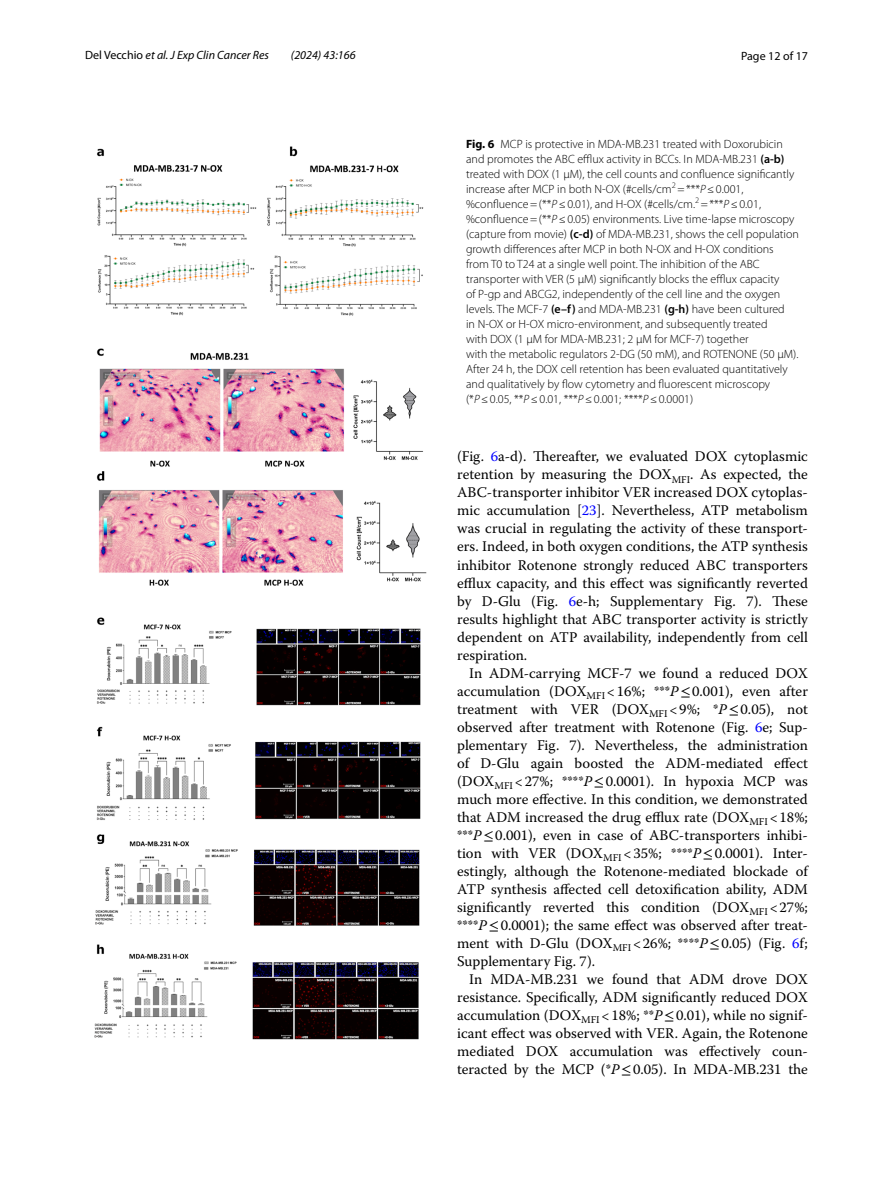
<style>
.page{position:relative;width:893px;height:1187px;background:#fff}
.page>*{position:absolute;margin:0;border:0;box-sizing:border-box;transform-origin:0 0}
.t1{font:14.7px/18px "Warnock Pro";color:#000;text-align:justify}
.t2{font:300 12px/15px "Myriad Pro";color:#000}
.t3{font:italic 12px "Myriad Pro";color:#000}
.t4{font:12px "Myriad Pro";color:#000}
.s1{font-style:normal}
.s2{font-weight:700}
.s3{font-weight:600}
.s4{font-style:italic}
.s5{color:#00f}
.s6{font-family:"STIX"}
</style>
<div class="page">
<img style="left:94px;top:146px;width:333px;height:893px">
<p class="t3" style="left:85px;top:48px;width:186px"><span class="s1">Del Vecchio</span> et al. J Exp Clin Cancer Res</p>
<p class="t3" style="left:291px;top:48px;width:66px">(2024) 43:166</p>
<p class="t4" style="left:741px;top:48px;width:68px">Page 12 of 17</p>
<p class="t2" style="left:466px;top:137px;width:334px"><span class="s2">Fig. 6</span> MCP is protective in MDA-MB.231 treated with Doxorubicin and promotes the ABC efflux activity in BCCs. In MDA-MB.231 <span class="s3">(a-b) </span>treated with DOX (1 µM), the cell counts and confluence significantly increase after MCP in both N-OX (#cells/cm<sup>2</sup> =***<span class="s4">P</span>≤0.001, %confluence=(**<span class="s4">P</span>≤0.01), and H-OX (#cells/cm.<sup>2</sup> =***<span class="s4">P</span>≤0.01, %confluence=(**<span class="s4">P</span>≤0.05) environments. Live time-lapse microscopy (capture from movie) <span class="s3">(c-d)</span> of MDA-MB.231, shows the cell population growth differences after MCP in both N-OX and H-OX conditions from T0 to T24 at a single well point. The inhibition of the ABC transporter with VER (5 µM) significantly blocks the efflux capacity<br>of P-gp and ABCG2, independently of the cell line and the oxygen levels. The MCF-7 <span class="s3">(e–f)</span> and MDA-MB.231 <span class="s3">(g-h)</span> have been cultured<br>in N-OX or H-OX micro-environment, and subsequently treated<br>with DOX (1 µM for MDA-MB.231; 2 µM for MCF-7) together<br>with the metabolic regulators 2-DG (50 mM), and ROTENONE (50 µM).<br>After 24 h, the DOX cell retention has been evaluated quantitatively and qualitatively by flow cytometry and fluorescent microscopy (*<span class="s4">P</span>≤0.05, **<span class="s4">P</span>≤0.01, ***<span class="s4">P</span>≤0.001; ****<span class="s4">P</span>≤0.0001)</p>
<p class="t1" style="left:457px;top:447px;width:352px">(Fig. <span class="s5">6</span>a-d). Thereafter, we evaluated DOX cytoplasmic retention by measuring the DOX<sub>MFI</sub>. As expected, the ABC-transporter inhibitor VER increased DOX cytoplas&shy;mic accumulation [<span class="s5">23</span>]. Nevertheless, ATP metabolism was crucial in regulating the activity of these transport&shy;ers. Indeed, in both oxygen conditions, the ATP synthesis inhibitor Rotenone strongly reduced ABC transporters efflux capacity, and this effect was significantly reverted by D-Glu (Fig. <span class="s5">6</span>e-h; Supplementary Fig. 7). These results highlight that ABC transporter activity is strictly dependent on ATP availability, independently from cell respiration.</p>
<p class="t1" style="left:457px;top:663px;width:352px;text-indent:12px">In ADM-carrying MCF-7 we found a reduced DOX accumulation (DOX<sub>MFI</sub> &lt;16%; ***<span class="s4">P</span><span class="s6">≤</span>0.001), even after treatment with VER (DOX<sub>MFI</sub> &lt;9%; *<span class="s4">P</span><span class="s6">≤</span>0.05), not observed after treatment with Rotenone (Fig. <span class="s5">6</span>e; Sup&shy;plementary Fig. 7). Nevertheless, the administration of D-Glu again boosted the ADM-mediated effect (DOX<sub>MFI</sub> &lt;27%; ****<span class="s4">P</span><span class="s6">≤</span>0.0001). In hypoxia MCP was much more effective. In this condition, we demonstrated that ADM increased the drug efflux rate (DOX<sub>MFI</sub> &lt;18%; ***<span class="s4">P</span><span class="s6">≤</span>0.001), even in case of ABC-transporters inhibi&shy;tion with VER (DOX<sub>MFI</sub> &lt;35%; ****<span class="s4">P</span><span class="s6">≤</span>0.0001). Inter&shy;estingly, although the Rotenone-mediated blockade of ATP synthesis affected cell detoxification ability, ADM significantly reverted this condition (DOX<sub>MFI</sub> &lt;27%; ****<span class="s4">P</span><span class="s6">≤</span>0.0001); the same effect was observed after treat&shy;ment with D-Glu (DOX<sub>MFI</sub> &lt;26%; ****<span class="s4">P</span><span class="s6">≤</span>0.05) (Fig. <span class="s5">6</span>f; Supplementary Fig. 7).</p>
<p class="t1" style="left:457px;top:969px;width:352px;text-indent:12px">In MDA-MB.231 we found that ADM drove DOX resistance. Specifically, ADM significantly reduced DOX accumulation (DOX<sub>MFI</sub> &lt;18%; **<span class="s4">P</span><span class="s6">≤</span>0.01), while no signif&shy;icant effect was observed with VER. Again, the Rotenone mediated DOX accumulation was effectively coun&shy;teracted by the MCP (*<span class="s4">P</span><span class="s6">≤</span>0.05). In MDA-MB.231 the</p>
</div>
